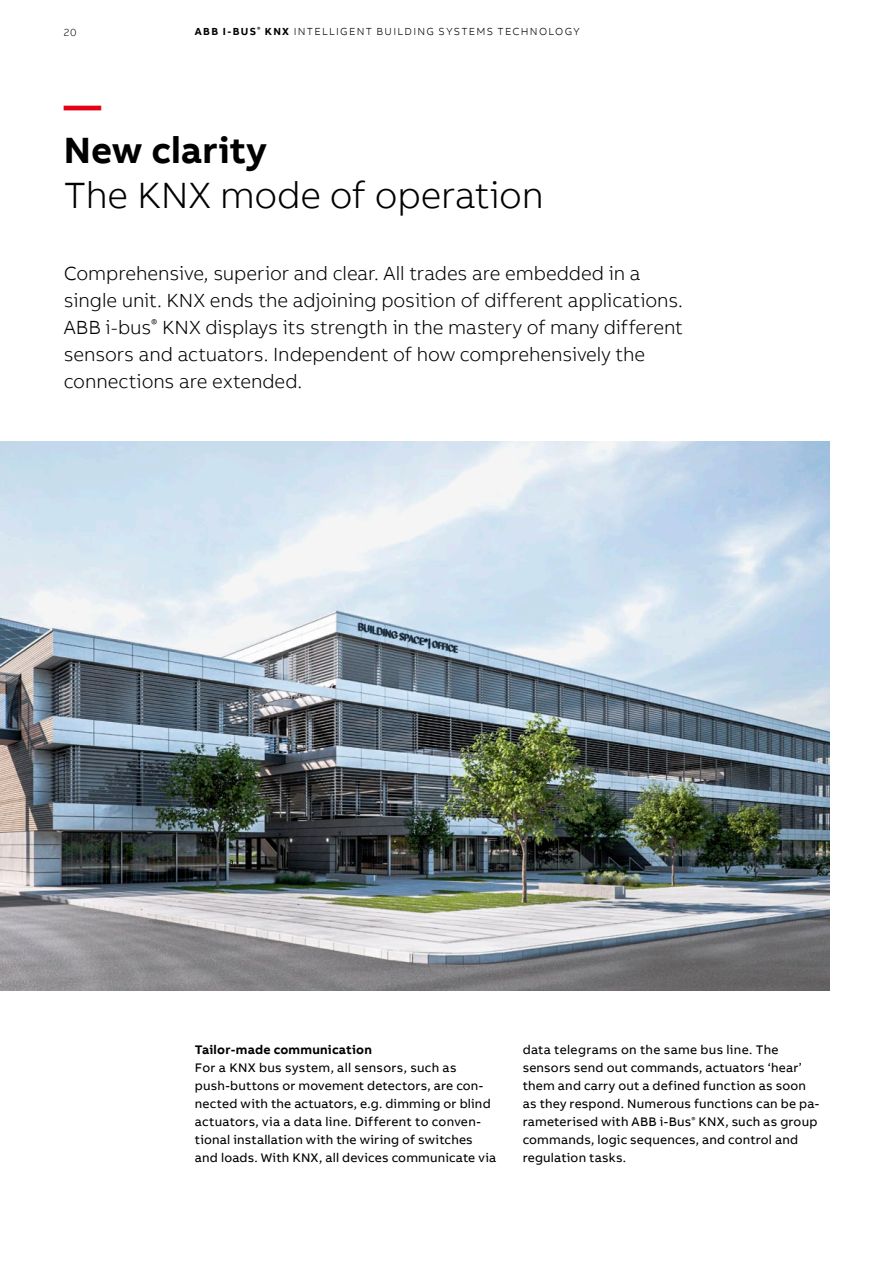
<style>
.page{position:relative;width:893px;height:1263px;background:#fff}
.page>*{position:absolute;margin:0;border:0;box-sizing:border-box;transform-origin:0 0}
.t1{font:300 37.5px "AB Bvoice";letter-spacing:-.005em;color:#000}
.t2{font:700 37.5px "AB Bvoice";letter-spacing:.005em;color:#000}
.t3{font:700 37.5px "AB Bvoice";color:#e30014}
.t4{font:300 19.5px/27px "AB Bvoice";letter-spacing:-.005em;color:#000}
.t5{font:12.75px/18px "AB Bvoice";letter-spacing:.015em;color:#000}
.t6{font:700 12.75px "AB Bvoice";letter-spacing:.02em;color:#000}
.t7{font:300 10.5px "AB Bvoice";letter-spacing:.12em;color:#000}
.s1{font-weight:700}
</style>
<div class="page">
<img style="left:0;top:442px;width:829px;height:549px">
<p class="t7" style="left:64px;top:26px;width:14px">20</p>
<p class="t7" style="left:195px;top:25px;width:386px"><span class="s1">ABB I-BUS</span><sup>®</sup> <span class="s1">KNX</span> INTELLIGENT BUILDING SYSTEMS TECHNOLOGY</p>
<h1 class="t3" style="left:64px;top:81px;width:39px">—</h1>
<h1 class="t2" style="left:64px;top:126px;width:205px">New clarity</h1>
<h1 class="t1" style="left:64px;top:173px;width:482px">The KNX mode of operation</h1>
<p class="t4" style="left:64px;top:260px;width:621px">Comprehensive, superior and clear. All trades are embedded in a single unit. KNX ends the adjoining position of different applications.<br>ABB i-bus<sup>®</sup> KNX displays its strength in the mastery of many different sensors and actuators. Independent of how comprehensively the connections are extended.</p>
<p class="t6" style="left:195px;top:1041px;width:179px">Tailor-made communication</p>
<p class="t5" style="left:195px;top:1059px;width:303px">For a KNX bus system, all sensors, such as push-buttons or movement detectors, are con&shy;nected with the actuators, e.g. dimming or blind actuators, via a data line. Different to conven&shy;tional installation with the wiring of switches and loads. With KNX, all devices communicate via</p>
<p class="t5" style="left:523px;top:1041px;width:298px">data telegrams on the same bus line. The sensors send out commands, actuators ‘hear’ them and carry out a defined function as soon as they respond. Numerous functions can be pa&shy;rameterised with ABB i-Bus<sup>®</sup> KNX, such as group commands, logic sequences, and control and regulation tasks.</p>
</div>
